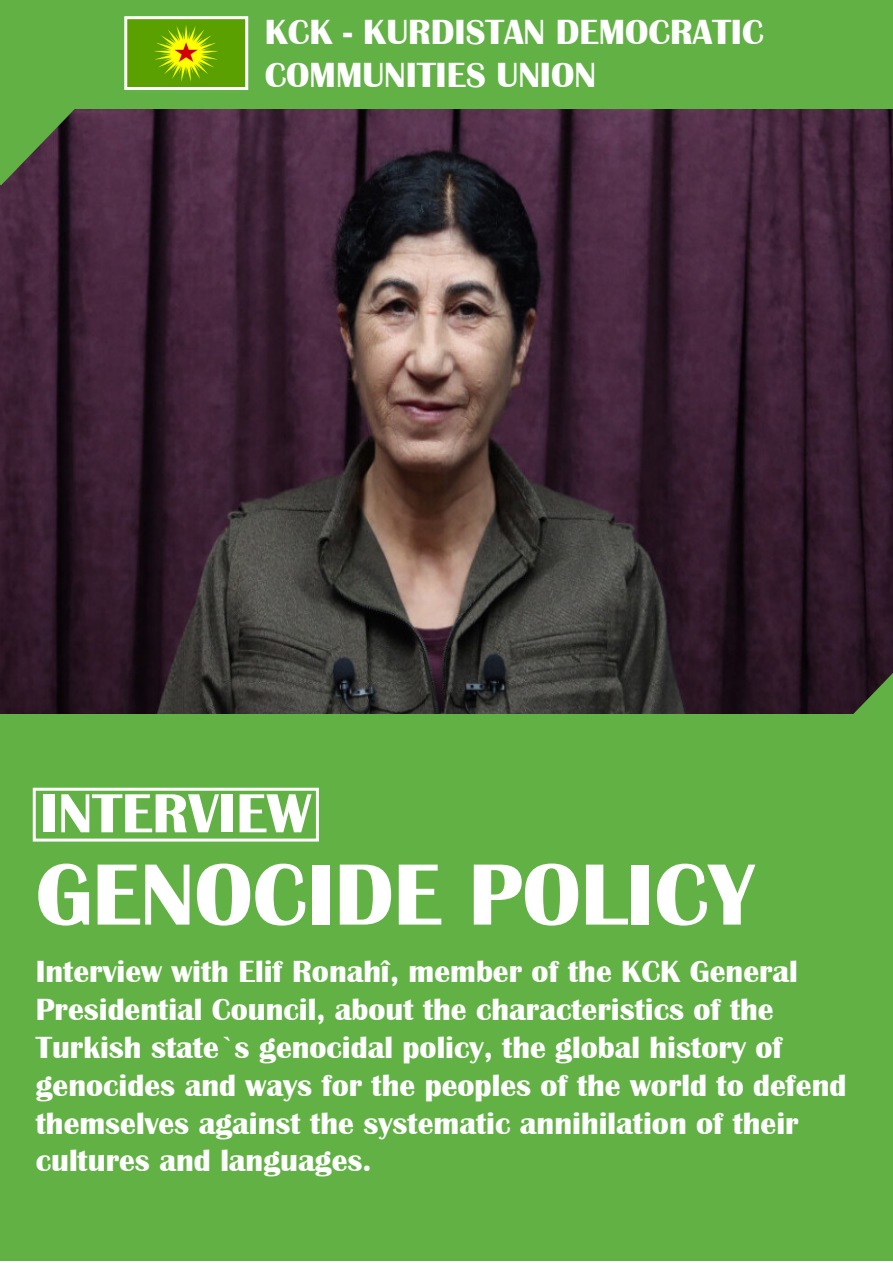
<style>
.page{position:relative;width:893px;height:1263px;background:#fff}
.page>*{position:absolute;margin:0;border:0;box-sizing:border-box;transform-origin:0 0}
.t1{font:700 90px "Britannic";color:#fff}
.t2{font:700 57px "Britannic";color:#fff}
.t3{font:700 36px/43.2px "Britannic";color:#fff}
.t4{font:700 31.5px/37.8px "Britannic";color:#fff}
</style>
<div class="page">
<img style="left:0;top:108px;width:893px;height:606px">
<div style="left:0;top:714px;width:893px;height:547px;background:#62b145"></div>
<div style="left:0;top:0;width:893px;height:108px;background:#62b145"></div>
<svg style="left:820px;top:673px;width:73px;height:41px;background:#383f2b"></svg>
<svg style="left:0;top:108px;width:76px;height:77px;background:#4f6a3d"></svg>
<img style="left:128px;top:20px;width:116px;height:66px">
<div style="left:124px;top:16px;width:124px;height:74px;border:3px solid #fff"></div>
<div style="left:33px;top:788px;width:286px;height:53px;border:3px solid #fff"></div>
<p class="t3" style="left:265px;top:10px;width:500px">KCK - KURDISTAN DEMOCRATIC<br>COMMUNITIES UNION</p>
<p class="t2" style="left:41px;top:781px;width:272px">INTERVIEW</p>
<p class="t1" style="left:36px;top:844px;width:720px">GENOCIDE POLICY</p>
<p class="t4" style="left:36px;top:953px;width:812px">Interview with Elif Ronahî, member of the KCK General Presidential Council, about the characteristics of the Turkish state`s genocidal policy, the global history of genocides and ways for the peoples of the world to defend themselves against the systematic annihilation of their cultures and languages.</p>
</div>
